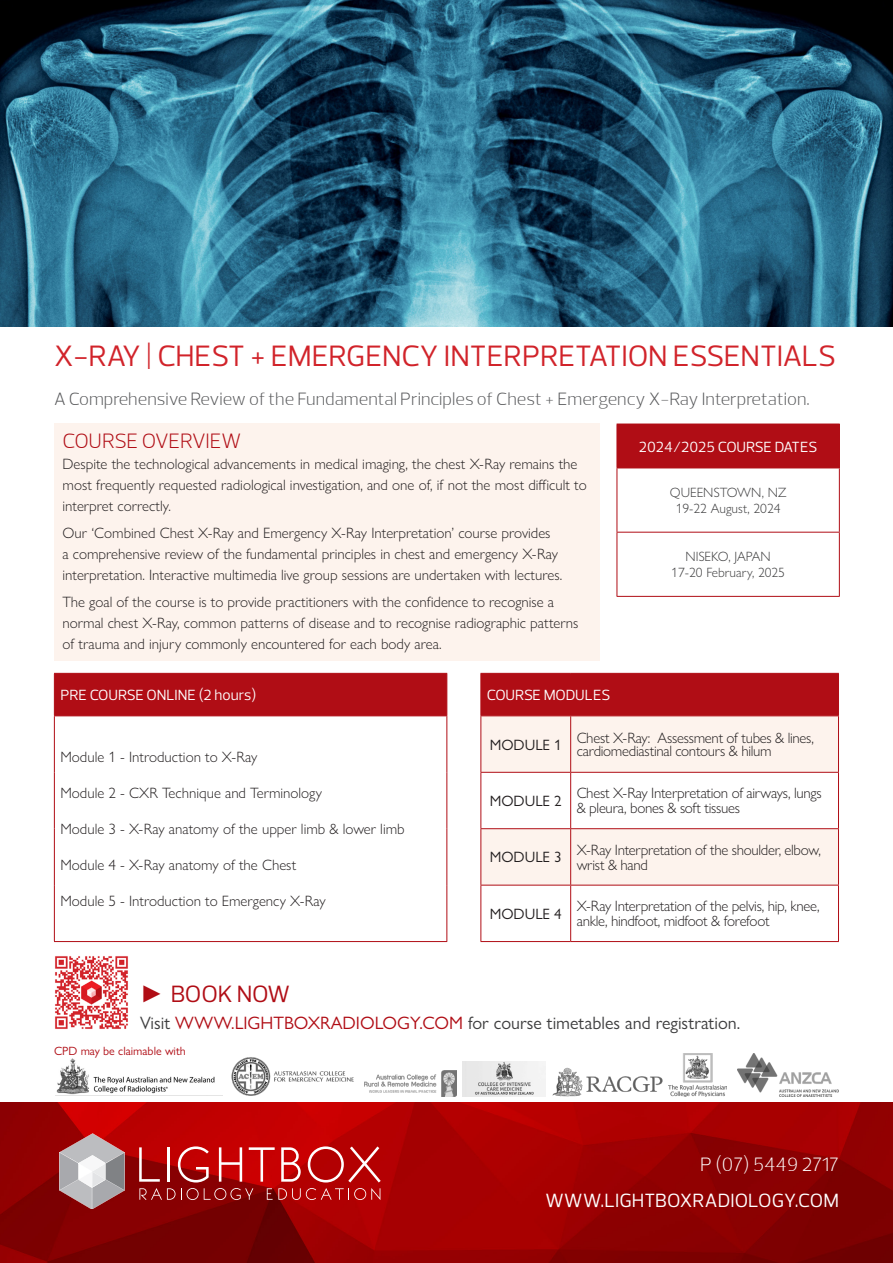
<style>
.page{position:relative;width:893px;height:1263px;background:#fff}
.page>*{position:absolute;margin:0;border:0;box-sizing:border-box;transform-origin:0 0}
.t1{font:30px "Prelo";color:#d1232a}
.t2{font:24px "Prelo";letter-spacing:-.01em;color:#b00d15}
.t3{font:300 21px "Prelo";letter-spacing:-.02em;color:#b00d15}
.t4{font:19.5px "Prelo";letter-spacing:.005em;color:#fff}
.t5{font:300 19.5px "Prelo";color:#fff}
.t6{font:300 18px "Prelo";color:#57585a}
.t7{font:18px "Gill Sans Nova";color:#3e3e3f}
.t8{font:300 15px/21px "Gill Sans Nova";color:#231f20}
.t9{font:300 15px/15px "Gill Sans Nova";letter-spacing:-.02em;color:#231f20}
.t10{font:15px "Prelo";color:#fff}
.t11{font:15px "Gill Sans Nova";color:#231f20}
.t12{font:300 13.5px "Gill Sans Nova";color:#3e3e3f}
.t13{font:12px "Gill Sans Nova";color:#b00d15}
.s1{font-family:"Gill Sans Nova"}
.s2{color:#b00d15}
</style>
<div class="page">
<img style="left:0;top:1102px;width:893px;height:161px">
<img style="left:56px;top:1059px;width:167px;height:37px">
<img style="left:231px;top:1057px;width:123px;height:39px">
<img style="left:364px;top:1071px;width:92px;height:26px">
<img style="left:462px;top:1061px;width:83px;height:36px">
<img style="left:553px;top:1067px;width:109px;height:30px">
<img style="left:669px;top:1053px;width:58px;height:44px">
<img style="left:737px;top:1053px;width:102px;height:43px">
<div style="left:54px;top:424px;width:546px;height:237px;background:#fdf3ed"></div>
<div style="left:617px;top:424px;width:222px;height:44px;background:#b00d15"></div>
<svg style="left:618px;top:469px;width:221px;height:127px"></svg>
<hr style="left:617px;top:468px;width:1px;height:64px;background:#b00d15">
<hr style="left:839px;top:468px;width:1px;height:64px;background:#b00d15">
<hr style="left:617px;top:532px;width:223px;height:1px;background:#b00d15">
<hr style="left:617px;top:532px;width:1px;height:64px;background:#b00d15">
<hr style="left:839px;top:532px;width:1px;height:64px;background:#b00d15">
<hr style="left:617px;top:596px;width:223px;height:1px;background:#b00d15">
<hr style="left:839px;top:424px;width:1px;height:44px;background:#b00d15">
<hr style="left:617px;top:468px;width:223px;height:1px;background:#b00d15">
<div style="left:55px;top:673px;width:783px;height:43px;background:#b00d15"></div>
<svg style="left:481px;top:716px;width:357px;height:169px;fill:#fdf3ed"></svg>
<hr style="left:54px;top:673px;width:393px;height:1px;background:#b00d15">
<hr style="left:54px;top:674px;width:1px;height:41px;background:#b00d15">
<hr style="left:446px;top:674px;width:1px;height:41px;background:#b00d15">
<hr style="left:54px;top:715px;width:393px;height:1px;background:#b00d15">
<hr style="left:54px;top:716px;width:1px;height:56px;background:#b00d15">
<hr style="left:446px;top:716px;width:1px;height:56px;background:#b00d15">
<hr style="left:54px;top:772px;width:1px;height:57px;background:#b00d15">
<hr style="left:446px;top:772px;width:1px;height:57px;background:#b00d15">
<hr style="left:54px;top:829px;width:1px;height:56px;background:#b00d15">
<hr style="left:446px;top:829px;width:1px;height:56px;background:#b00d15">
<hr style="left:54px;top:885px;width:1px;height:56px;background:#b00d15">
<hr style="left:446px;top:885px;width:1px;height:56px;background:#b00d15">
<hr style="left:54px;top:941px;width:393px;height:1px;background:#b00d15">
<hr style="left:480px;top:673px;width:91px;height:1px;background:#b00d15">
<hr style="left:480px;top:674px;width:1px;height:41px;background:#b00d15">
<hr style="left:571px;top:673px;width:268px;height:1px;background:#b00d15">
<hr style="left:838px;top:674px;width:1px;height:41px;background:#b00d15">
<hr style="left:480px;top:715px;width:91px;height:1px;background:#b00d15">
<hr style="left:480px;top:716px;width:1px;height:56px;background:#b00d15">
<hr style="left:571px;top:715px;width:268px;height:1px;background:#b00d15">
<hr style="left:570px;top:716px;width:1px;height:56px;background:#b00d15">
<hr style="left:838px;top:716px;width:1px;height:56px;background:#b00d15">
<hr style="left:480px;top:772px;width:91px;height:1px;background:#b00d15">
<hr style="left:480px;top:773px;width:1px;height:55px;background:#b00d15">
<hr style="left:571px;top:772px;width:268px;height:1px;background:#b00d15">
<hr style="left:570px;top:773px;width:1px;height:55px;background:#b00d15">
<hr style="left:838px;top:773px;width:1px;height:55px;background:#b00d15">
<hr style="left:480px;top:828px;width:91px;height:1px;background:#b00d15">
<hr style="left:480px;top:829px;width:1px;height:56px;background:#b00d15">
<hr style="left:571px;top:828px;width:268px;height:1px;background:#b00d15">
<hr style="left:570px;top:829px;width:1px;height:56px;background:#b00d15">
<hr style="left:838px;top:829px;width:1px;height:56px;background:#b00d15">
<hr style="left:480px;top:885px;width:91px;height:1px;background:#b00d15">
<hr style="left:480px;top:885px;width:1px;height:56px;background:#b00d15">
<hr style="left:571px;top:885px;width:268px;height:1px;background:#b00d15">
<hr style="left:570px;top:885px;width:1px;height:56px;background:#b00d15">
<hr style="left:838px;top:885px;width:1px;height:56px;background:#b00d15">
<hr style="left:480px;top:941px;width:91px;height:1px;background:#b00d15">
<hr style="left:571px;top:941px;width:268px;height:1px;background:#b00d15">
<img style="left:0;top:0;width:893px;height:326px">
<img style="left:55px;top:956px;width:73px;height:73px">
<svg style="left:139px;top:1147px;width:21px;height:35px"></svg>
<hr style="left:167px;top:1147px;width:3px;height:35px;background:#fff">
<svg style="left:178px;top:1146px;width:31px;height:36px"></svg>
<svg style="left:219px;top:1147px;width:23px;height:35px"></svg>
<svg style="left:249px;top:1147px;width:26px;height:35px"></svg>
<svg style="left:281px;top:1147px;width:20px;height:35px"></svg>
<svg style="left:308px;top:1146px;width:73px;height:36px;background:#c12f30"></svg>
<svg style="left:139px;top:1188px;width:114px;height:12px"></svg>
<svg style="left:267px;top:1188px;width:113px;height:12px"></svg>
<svg style="left:59px;top:1133px;width:66px;height:76px;background:#b28c8e"></svg>
<p class="t1" style="left:54px;top:337px;width:784px">X-RAY | CHEST + EMERGENCY INTERPRETATION ESSENTIALS</p>
<p class="t6" style="left:54px;top:389px;width:757px">A Comprehensive Review of the Fundamental Principles of Chest + Emergency X-Ray Interpretation.</p>
<p class="t10" style="left:639px;top:437px;width:180px">2024/2025 COURSE DATES</p>
<p class="t12" style="left:670px;top:484px;width:118px">QUEENSTOWN, NZ</p>
<p class="t12" style="left:676px;top:500px;width:106px">19-22 August, 2024</p>
<p class="t12" style="left:685px;top:548px;width:87px">NISEKO, JAPAN</p>
<p class="t12" style="left:671px;top:564px;width:115px">17-20 February, 2025</p>
<p class="t3" style="left:63px;top:429px;width:180px">COURSE OVERVIEW</p>
<p class="t8" style="left:63px;top:453px;width:526px">Despite the technological advancements in medical imaging, the chest X-Ray remains the most frequently requested radiological investigation, and one of, if not the most difficult to interpret correctly.</p>
<p class="t8" style="left:63px;top:522px;width:501px">Our ‘Combined Chest X-Ray and Emergency X-Ray Interpretation’ course provides<br>a comprehensive review of the fundamental principles in chest and emergency X-Ray interpretation. Interactive multimedia live group sessions are undertaken with lectures.</p>
<p class="t8" style="left:63px;top:591px;width:517px">The goal of the course is to provide practitioners with the confidence to recognise a normal chest X-Ray, common patterns of disease and to recognise radiographic patterns of trauma and injury commonly encountered for each body area.</p>
<p class="t10" style="left:60px;top:686px;width:198px">PRE COURSE ONLINE (2 hours)</p>
<p class="t10" style="left:487px;top:686px;width:125px">COURSE MODULES</p>
<p class="t8" style="left:60px;top:746px;width:199px">Module 1 - Introduction to X-Ray</p>
<p class="t8" style="left:60px;top:782px;width:263px">Module 2 - CXR Technique and Terminology</p>
<p class="t8" style="left:60px;top:818px;width:346px">Module 3 - X-Ray anatomy of the upper limb &amp; lower limb</p>
<p class="t8" style="left:60px;top:854px;width:237px">Module 4 - X-Ray anatomy of the Chest</p>
<p class="t8" style="left:60px;top:890px;width:267px">Module 5 - Introduction to Emergency X-Ray</p>
<p class="t11" style="left:490px;top:735px;width:74px">MODULE 1</p>
<p class="t9" style="left:577px;top:731px;width:239px;line-height:13.5px">Chest X-Ray: Assessment of tubes &amp; lines, cardiomediastinal contours &amp; hilum</p>
<p class="t11" style="left:490px;top:792px;width:74px">MODULE 2</p>
<p class="t9" style="left:577px;top:786px;width:247px">Chest X-Ray Interpretation of airways, lungs &amp; pleura, bones &amp; soft tissues</p>
<p class="t11" style="left:490px;top:848px;width:74px">MODULE 3</p>
<p class="t9" style="left:577px;top:842px;width:246px">X-Ray Interpretation of the shoulder, elbow, wrist &amp; hand</p>
<p class="t11" style="left:490px;top:904px;width:74px">MODULE 4</p>
<p class="t9" style="left:577px;top:898px;width:244px">X-Ray Interpretation of the pelvis, hip, knee, ankle, hindfoot, midfoot &amp; forefoot</p>
<p class="t2" style="left:140px;top:979px;width:151px"><span class="s1">►</span> BOOK NOW</p>
<p class="t7" style="left:140px;top:1011px;width:601px">Visit <span class="s2">WWW.LIGHTBOXRADIOLOGY.COM</span> for course timetables and registration.</p>
<p class="t13" style="left:54px;top:1043px;width:133px">CPD may be claimable with</p>
<p class="t5" style="left:700px;top:1154px;width:140px">P (07) 5449 2717</p>
<p class="t4" style="left:546px;top:1189px;width:295px">WWW.LIGHTBOXRADIOLOGY.COM</p>
</div>
